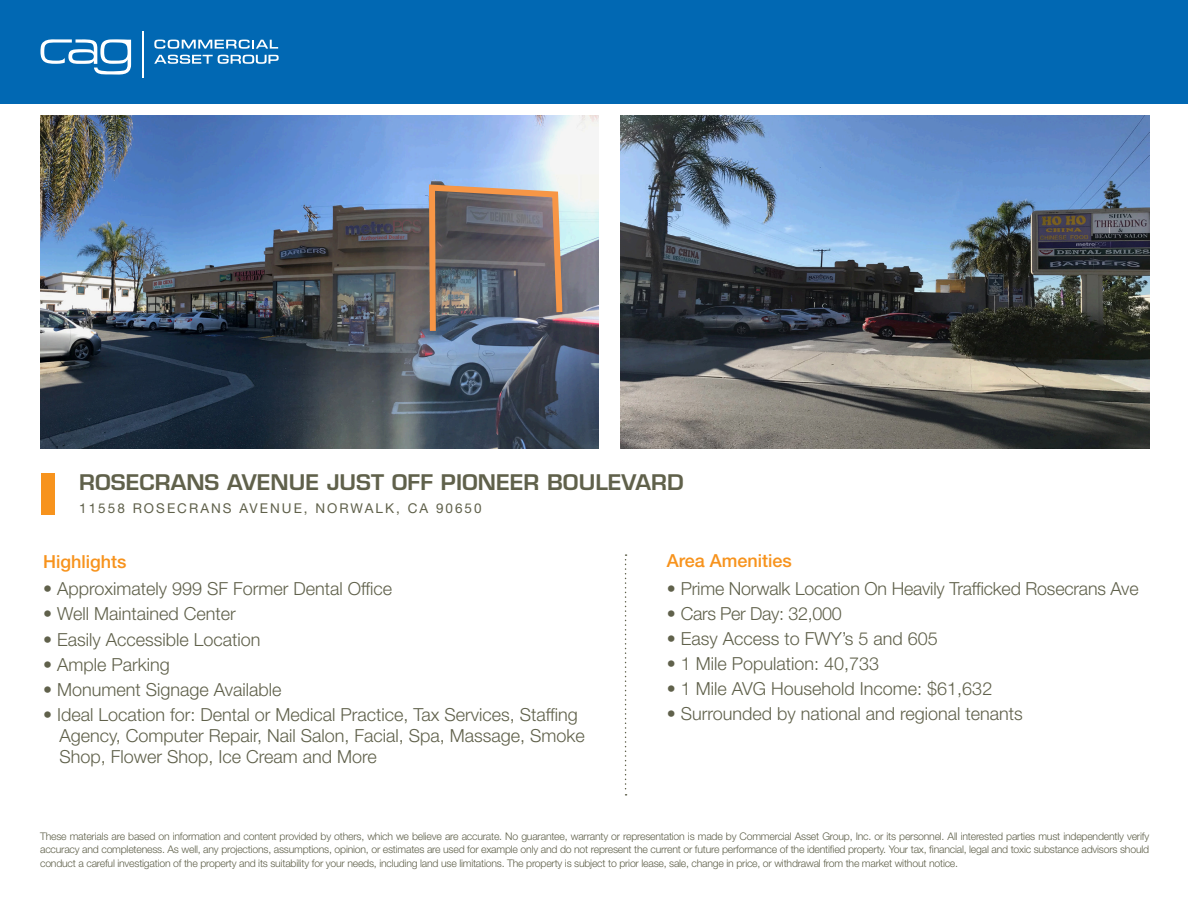
<style>
.page{position:relative;width:1188px;height:918px;background:#fff}
.page>*{position:absolute;margin:0;border:0;box-sizing:border-box;transform-origin:0 0}
.t1{font:600 21px "Eurostile LT Std";color:#60614b;scale:1.05 1}
.t2{font:300 18px/21px "Helvetica Neue LT Std";color:#60614b}
.t3{font:500 18px "Helvetica Neue LT Std";color:#f7931d}
.t4{font:300 18px "Helvetica Neue LT Std";letter-spacing:-.02em;color:#60614b}
.t5{font:13.5px "Helvetica Neue LT Std";letter-spacing:.15em;color:#60614b}
.t6{font:300 10.5px/13.5px "Helvetica Neue LT Std";letter-spacing:-.02em;color:#60614b;text-align:justify}
</style>
<div class="page">
<div style="left:0;top:0;width:1188px;height:103px;background:#0168b3"></div>
<img style="left:40px;top:116px;width:558px;height:332px">
<img style="left:620px;top:116px;width:529px;height:332px">
<svg style="left:41px;top:39px;width:90px;height:36px"></svg>
<svg style="left:154px;top:55px;width:125px;height:9px"></svg>
<svg style="left:154px;top:40px;width:124px;height:9px"></svg>
<hr style="left:142px;top:32px;width:2px;height:46px;background:#fff">
<div style="left:41px;top:474px;width:13px;height:41px;background:#f7931d"></div>
<svg style="left:625px;top:554px;width:2px;height:242px"></svg>
<svg style="left:426px;top:181px;width:140px;height:156px;background:#756e70"></svg>
<p class="t1" style="left:79px;top:469px;width:577px">ROSECRANS AVENUE JUST OFF PIONEER BOULEVARD</p>
<p class="t5" style="left:79px;top:500px;width:404px">11558 ROSECRANS AVENUE, NORWALK, CA 90650</p>
<p class="t3" style="left:43px;top:551px;width:85px">Highlights</p>
<p class="t2" style="left:43px;top:578px;width:351px">• Approximately 999 SF Former Dental Office</p>
<p class="t2" style="left:43px;top:603px;width:194px">• Well Maintained Center</p>
<p class="t2" style="left:43px;top:628px;width:219px">• Easily Accessible Location</p>
<p class="t2" style="left:43px;top:653px;width:128px">• Ample Parking</p>
<p class="t2" style="left:43px;top:678px;width:240px">• Monument Signage Available</p>
<p class="t2" style="left:59px;top:703px;width:527px;text-indent:-16px">• Ideal Location for: Dental or Medical Practice, Tax Services, Staffing<br>Agency, Computer Repair, Nail Salon, Facial, Spa, Massage, Smoke<br>Shop, Flower Shop, Ice Cream and More</p>
<p class="t3" style="left:667px;top:550px;width:127px">Area Amenities</p>
<p class="t2" style="left:667px;top:578px;width:473px">• Prime Norwalk Location On Heavily Trafficked Rosecrans Ave</p>
<p class="t4" style="left:667px;top:603px;width:176px">• Cars Per Day: 32,000</p>
<p class="t2" style="left:667px;top:628px;width:273px">• Easy Access to FWY’s 5 and 605</p>
<p class="t2" style="left:667px;top:653px;width:214px">• 1 Mile Population: 40,733</p>
<p class="t2" style="left:667px;top:678px;width:327px">• 1 Mile AVG Household Income: $61,632</p>
<p class="t2" style="left:667px;top:703px;width:358px">• Surrounded by national and regional tenants</p>
<p class="t6" style="left:40px;top:829px;width:1111px">These materials are based on information and content provided by others, which we believe are accurate. No guarantee, warranty or representation is made by Commercial Asset Group, Inc. or its personnel. All interested parties must independently verify accuracy and completeness. As well, any projections, assumptions, opinion, or estimates are used for example only and do not represent the current or future performance of the identified property. Your tax, financial, legal and toxic substance advisors should conduct a careful investigation of the property and its suitability for your needs, including land use limitations. The property is subject to prior lease, sale, change in price, or withdrawal from the market without notice.</p>
</div>
